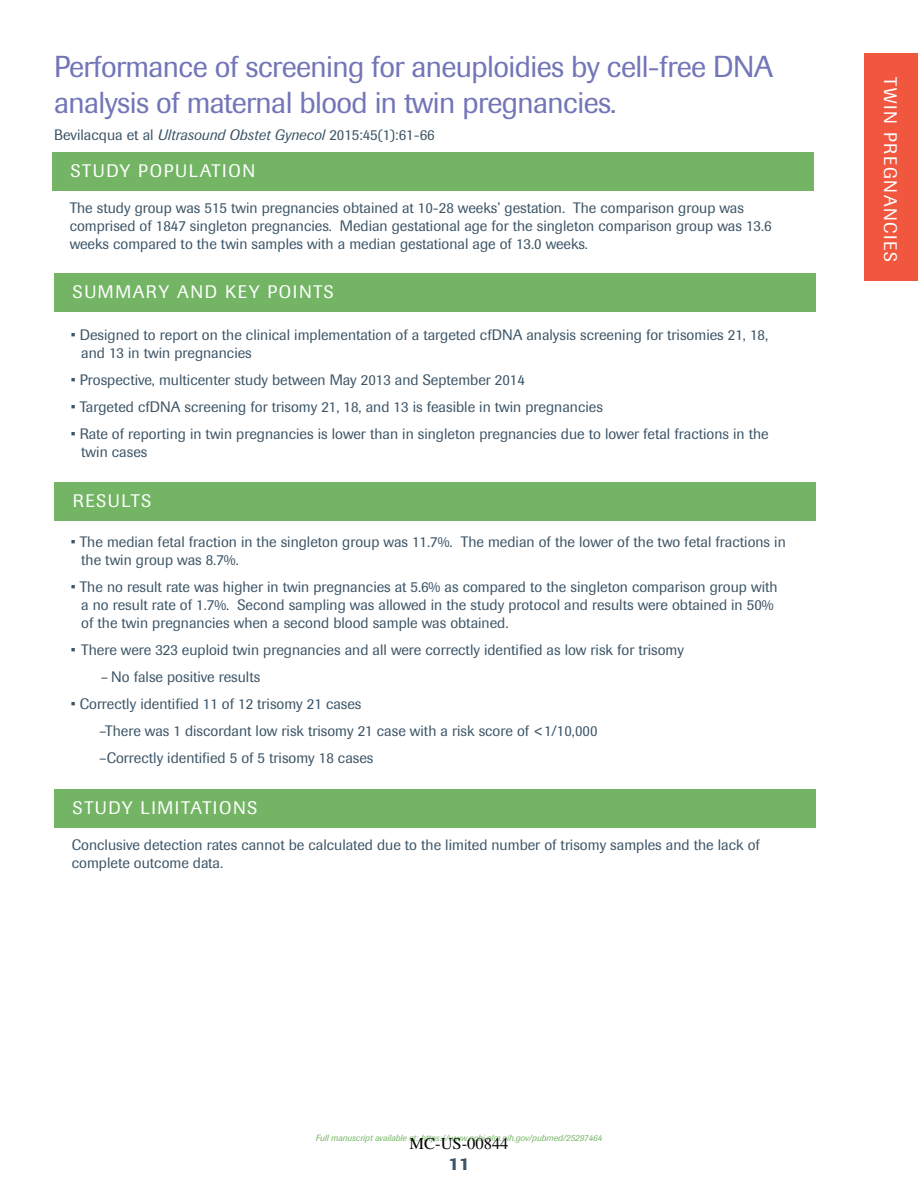
<style>
.page{position:relative;width:918px;height:1188px;background:#fff}
.page>*{position:absolute;margin:0;border:0;box-sizing:border-box;transform-origin:0 0}
.t1{font:30px/36px "Imago";letter-spacing:-.02em;color:#7275b7}
.t2{font:18px "Imago";letter-spacing:.09em;color:#fff}
.t3{font:500 18px "Imago";color:#3d5567}
.t4{font:16.5px "Free Serif";color:#000}
.t5{font:15px/18px "Imago";color:#3d5567}
.t6{font:italic 9px "Imago";color:#73b564}
.s1{font-style:italic}
</style>
<div class="page">
<div style="left:52px;top:152px;width:761px;height:39px;background:#73b564"></div>
<div style="left:54px;top:273px;width:761px;height:38px;background:#73b564"></div>
<div style="left:54px;top:483px;width:761px;height:38px;background:#73b564"></div>
<div style="left:54px;top:789px;width:761px;height:38px;background:#73b564"></div>
<div style="left:864px;top:53px;width:54px;height:227px;background:#f1563f"></div>
<h1 class="t1" style="left:54px;top:49px;width:721px">Performance of screening for aneuploidies by cell-free DNA analysis of maternal blood in twin pregnancies.</h1>
<p class="t5" style="left:54px;top:126px;width:382px">Bevilacqua et al <span class="s1">Ultrasound Obstet Gynecol</span> 2015:45(1):61-66</p>
<p class="t2" style="left:71px;top:159px;width:186px">STUDY POPULATION</p>
<p class="t5" style="left:70px;top:199px;width:703px">The study group was 515 twin pregnancies obtained at 10-28 weeks’ gestation. The comparison group was comprised of 1847 singleton pregnancies. Median gestational age for the singleton comparison group was 13.6 weeks compared to the twin samples with a median gestational age of 13.0 weeks.</p>
<p class="t2" style="left:73px;top:280px;width:262px">SUMMARY AND KEY POINTS</p>
<p class="t5" style="left:81px;top:326px;width:688px;text-indent:-10px">• Designed to report on the clinical implementation of a targeted cfDNA analysis screening for trisomies 21, 18, and 13 in twin pregnancies</p>
<p class="t5" style="left:71px;top:371px;width:456px">• Prospective, multicenter study between May 2013 and September 2014</p>
<p class="t5" style="left:71px;top:398px;width:534px">• Targeted cfDNA screening for trisomy 21, 18, and 13 is feasible in twin pregnancies</p>
<p class="t5" style="left:81px;top:425px;width:689px;text-indent:-10px">• Rate of reporting in twin pregnancies is lower than in singleton pregnancies due to lower fetal fractions in the twin cases</p>
<p class="t2" style="left:73px;top:490px;width:80px">RESULTS</p>
<p class="t5" style="left:81px;top:533px;width:706px;text-indent:-10px">• The median fetal fraction in the singleton group was 11.7%. The median of the lower of the two fetal fractions in the twin group was 8.7%.</p>
<p class="t5" style="left:81px;top:578px;width:698px;text-indent:-10px">• The no result rate was higher in twin pregnancies at 5.6% as compared to the singleton comparison group with a no result rate of 1.7%. Second sampling was allowed in the study protocol and results were obtained in 50% of the twin pregnancies when a second blood sample was obtained.</p>
<p class="t5" style="left:71px;top:641px;width:615px">• There were 323 euploid twin pregnancies and all were correctly identified as low risk for trisomy</p>
<p class="t5" style="left:101px;top:668px;width:161px">– No false positive results</p>
<p class="t5" style="left:99px;top:691px;width:500px;line-height:27px;text-indent:-29px">• Correctly identified 11 of 12 trisomy 21 cases<br>–There was 1 discordant low risk trisomy 21 case with a risk score of &lt;1/10,000 –Correctly identified 5 of 5 trisomy 18 cases</p>
<p class="t2" style="left:73px;top:796px;width:186px">STUDY LIMITATIONS</p>
<p class="t5" style="left:72px;top:836px;width:690px">Conclusive detection rates cannot be calculated due to the limited number of trisomy samples and the lack of complete outcome data.</p>
<p class="t2" style="left:902px;top:77px;width:186px;rotate:90deg">TWIN PREGNANCIES</p>
<p class="t6" style="left:316px;top:1132px;width:288px">Full manuscript available at: https://www.ncbi.nlm.nih.gov/pubmed/25297464</p>
<p class="t4" style="left:410px;top:1136px;width:100px">MC-US-00844</p>
<p class="t3" style="left:449px;top:1152px;width:22px">11</p>
</div>
